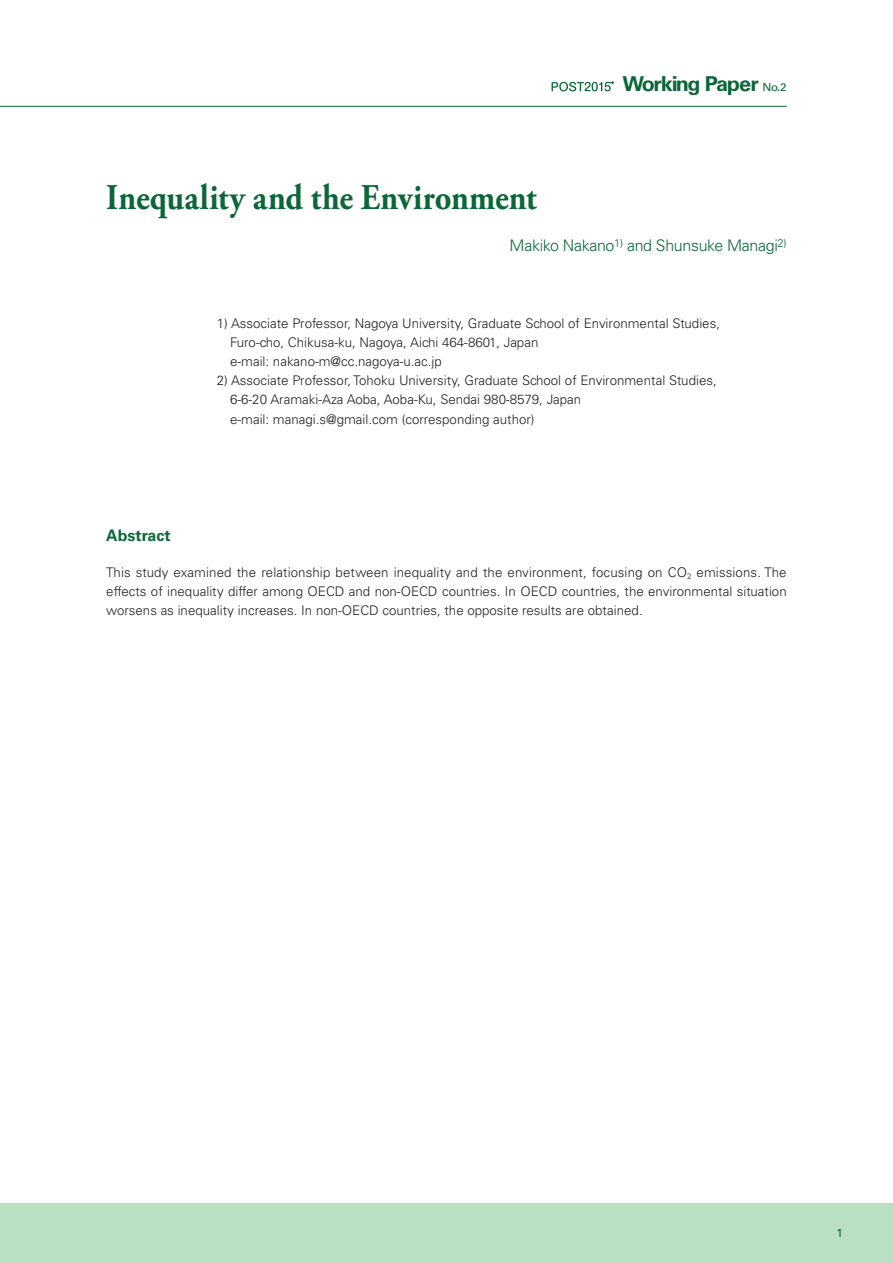
<style>
.page{position:relative;width:893px;height:1263px;background:#fff}
.page>*{position:absolute;margin:0;border:0;box-sizing:border-box;transform-origin:0 0}
.t1{font:700 36.15px "Adobe Garamond Pro";letter-spacing:.005em;color:#0c6738;scale:.9 1}
.t2{font:700 20.55px "Univers LT Std";letter-spacing:-.07em;color:#0c6738;scale:1.05 1}
.t3{font:300 15.9px "Univers LT Std";letter-spacing:-.02em;color:#0c6738}
.t4{font:700 15.9px "Univers LT Std";color:#0c6738}
.t5{font:300 13.35px/19.2px "Univers LT Std";color:#231f20}
.t6{font:11.7px "Univers LT Std";color:#0c6738}
.s1{font-weight:400;font-size:10.95px}
</style>
<div class="page">
<div style="left:0;top:1203px;width:893px;height:60px;background:#bbdfc3"></div>
<hr style="left:0;top:106px;width:787px;height:1px;background:#0c6738">
<svg style="left:552px;top:81px;width:62px;height:10px"></svg>
<h2 class="t2" style="left:622px;top:72px;width:158px">Working Paper <span class="s1">No.2</span></h2>
<h1 class="t1" style="left:106px;top:176px;width:479px">Inequality and the Environment</h1>
<p class="t3" style="left:510px;top:236px;width:279px">Makiko Nakano<sup>1)</sup> and Shunsuke Managi<sup>2)</sup></p>
<p class="t5" style="left:230px;top:313px;width:491px;text-indent:-13px">1) Associate Professor, Nagoya University, Graduate School of Environmental Studies,<br>Furo-cho, Chikusa-ku, Nagoya, Aichi 464-8601, Japan<br>e-mail: nakano-m@cc.nagoya-u.ac.jp</p>
<p class="t5" style="left:230px;top:371px;width:488px;text-indent:-13px">2) Associate Professor, Tohoku University, Graduate School of Environmental Studies,<br>6-6-20 Aramaki-Aza Aoba, Aoba-Ku, Sendai 980-8579, Japan<br>e-mail: managi.s@gmail.com (corresponding author)</p>
<p class="t4" style="left:106px;top:526px;width:66px">Abstract</p>
<p class="t5" style="left:106px;top:562px;width:682px;text-align:justify">This study examined the relationship between inequality and the environment, focusing on CO<sub>2</sub> emissions. The effects of inequality differ among OECD and non-OECD countries. In OECD countries, the environmental situation worsens as inequality increases. In non-OECD countries, the opposite results are obtained.</p>
<p class="t6" style="left:837px;top:1226px;width:8px">1</p>
</div>
